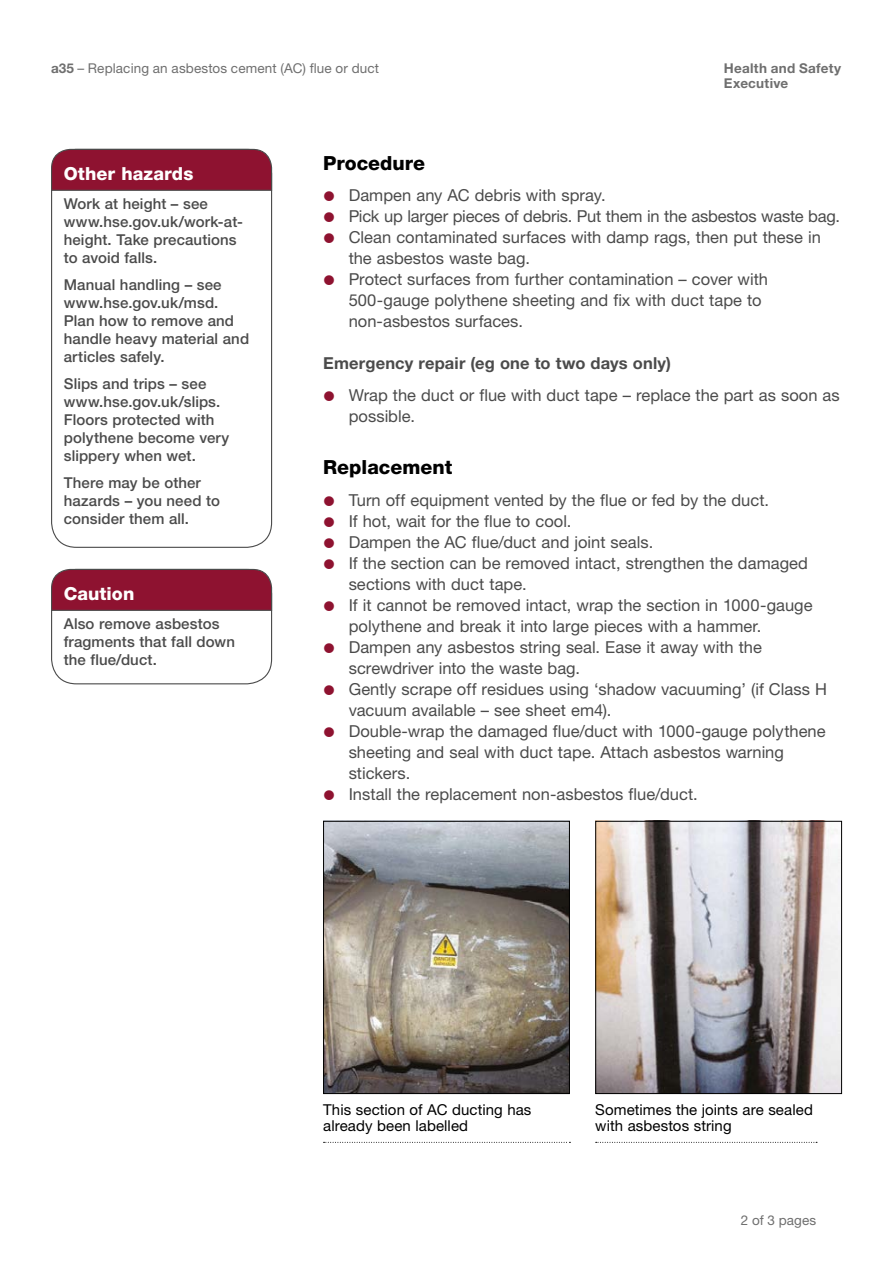
<style>
.page{position:relative;width:893px;height:1263px;background:#fff}
.page>*{position:absolute;margin:0;border:0;box-sizing:border-box;transform-origin:0 0}
.t1{font:800 19.5px "Helvetica Neue LT";color:#000}
.t2{font:800 18px "Helvetica Neue LT";letter-spacing:.005em;color:#fff}
.t3{font:16.5px/21px "Helvetica Neue LT";color:#4b4b4b}
.t4{font:700 16.5px "Helvetica Neue LT";letter-spacing:.01em;color:#4b4b4b}
.t5{font:500 15px/18px "Helvetica Neue LT";letter-spacing:.005em;color:#4b4b4b}
.t6{font:15px/16.5px "Helvetica Neue LT";letter-spacing:.005em;color:#000}
.t7{font:13.5px "Helvetica Neue LT";letter-spacing:.01em;color:#6f6f6f}
.t8{font:700 13.5px/15px "Helvetica Neue LT";letter-spacing:.02em;color:#6f6f6f}
.s1{font-weight:700}
</style>
<div class="page">
<svg style="left:324px;top:1142px;width:246px;height:1px"></svg>
<svg style="left:596px;top:1142px;width:221px;height:1px"></svg>
<div style="left:51px;top:569px;width:221px;height:115px;border:1px solid #4b4b4b;border-radius:25px"></div>
<svg style="left:51px;top:568px;width:222px;height:43px;background:#8d1e39"></svg>
<svg style="left:51px;top:148px;width:222px;height:43px;background:#8d1e39"></svg>
<img style="left:325px;top:823px;width:243px;height:269px">
<div style="left:323px;top:821px;width:247px;height:273px;border:1px solid #000"></div>
<img style="left:597px;top:823px;width:243px;height:269px">
<div style="left:595px;top:821px;width:247px;height:273px;border:1px solid #000"></div>
<p class="t7" style="left:51px;top:60px;width:330px"><span class="s1">a35</span> – Replacing an asbestos cement (AC) flue or duct</p>
<p class="t8" style="left:724px;top:60px;width:119px">Health and Safety<br>Executive</p>
<p class="t2" style="left:64px;top:163px;width:131px">Other hazards</p>
<p class="t5" style="left:64px;top:194px;width:181px">Work at height – see www.hse.gov.uk/work-at&shy;height. Take precautions to avoid falls.</p>
<p class="t5" style="left:64px;top:275px;width:187px">Manual handling – see www.hse.gov.uk/msd.<br>Plan how to remove and handle heavy material and articles safely.</p>
<p class="t5" style="left:64px;top:374px;width:167px">Slips and trips – see www.hse.gov.uk/slips.<br>Floors protected with polythene become very slippery when wet.</p>
<p class="t5" style="left:64px;top:473px;width:158px">There may be other hazards – you need to consider them all.</p>
<p class="t2" style="left:64px;top:583px;width:72px">Caution</p>
<p class="t5" style="left:64px;top:614px;width:173px">Also remove asbestos fragments that fall down the flue/duct.</p>
<p class="t1" style="left:323px;top:151px;width:104px">Procedure</p>
<p class="t3" style="left:349px;top:185px;width:493px">Dampen any AC debris with spray.<br>Pick up larger pieces of debris. Put them in the asbestos waste bag.<br>Clean contaminated surfaces with damp rags, then put these in the asbestos waste bag.<br>Protect surfaces from further contamination – cover with 500-gauge polythene sheeting and fix with duct tape to non-asbestos surfaces.</p>
<p class="t4" style="left:323px;top:353px;width:349px">Emergency repair (eg one to two days only)</p>
<p class="t3" style="left:349px;top:384px;width:493px">Wrap the duct or flue with duct tape – replace the part as soon as possible.</p>
<p class="t1" style="left:323px;top:456px;width:131px">Replacement</p>
<p class="t3" style="left:349px;top:489px;width:480px">Turn off equipment vented by the flue or fed by the duct.<br>If hot, wait for the flue to cool.<br>Dampen the AC flue/duct and joint seals.<br>If the section can be removed intact, strengthen the damaged sections with duct tape.<br>If it cannot be removed intact, wrap the section in 1000-gauge polythene and break it into large pieces with a hammer.<br>Dampen any asbestos string seal. Ease it away with the screwdriver into the waste bag.<br>Gently scrape off residues using ‘shadow vacuuming’ (if Class H vacuum available – see sheet em4).<br>Double-wrap the damaged flue/duct with 1000-gauge polythene sheeting and seal with duct tape. Attach asbestos warning stickers.<br>Install the replacement non-asbestos flue/duct.</p>
<p class="t6" style="left:323px;top:1101px;width:210px">This section of AC ducting has already been labelled</p>
<p class="t6" style="left:595px;top:1101px;width:219px">Sometimes the joints are sealed with asbestos string</p>
<p class="t7" style="left:741px;top:1212px;width:77px">2 of 3 pages</p>
</div>
